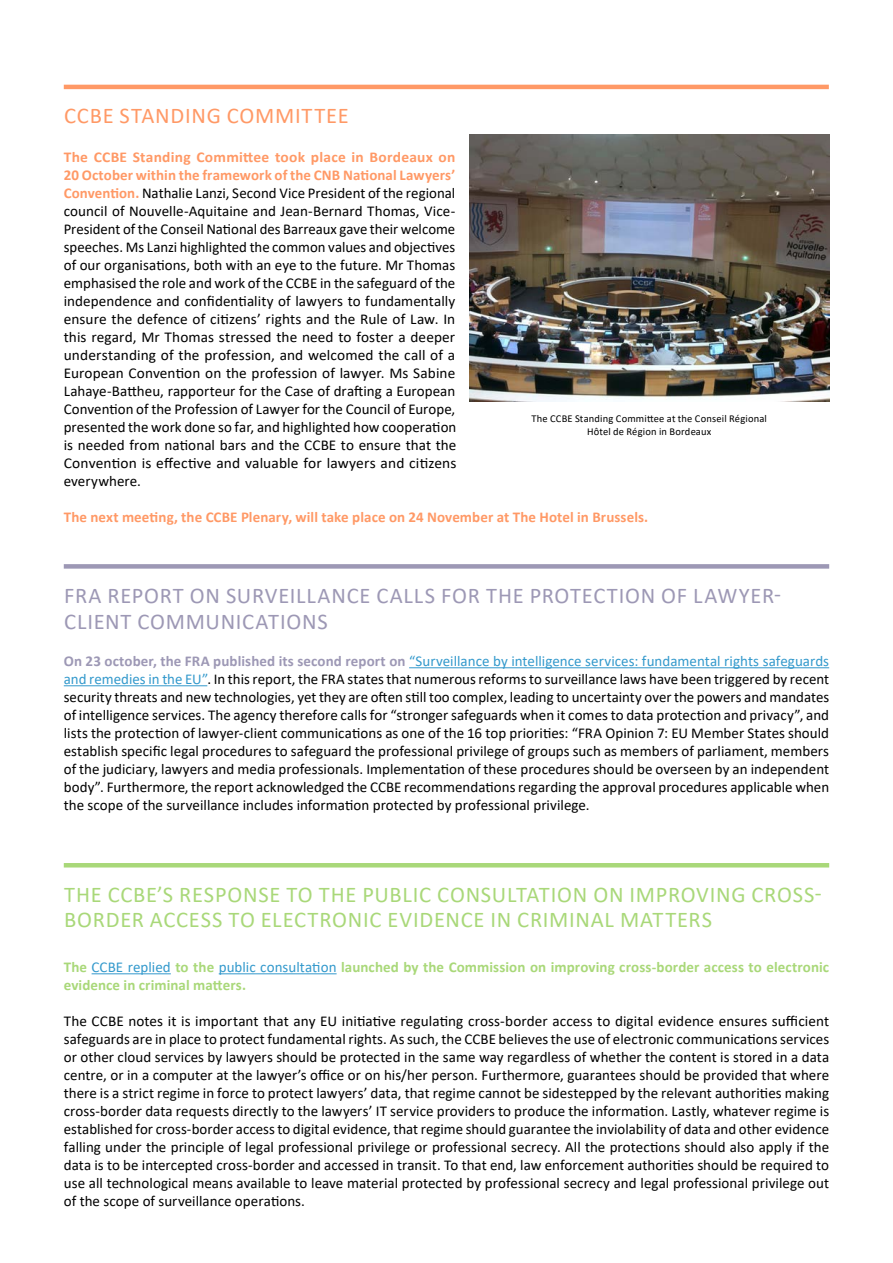
<style>
.page{position:relative;width:893px;height:1263px;background:#fff}
.page>*{position:absolute;margin:0;border:0;box-sizing:border-box;transform-origin:0 0}
.t1{font:22.5px/25.8px "Calibri";letter-spacing:.03em;color:#a9d879}
.t2{font:22.5px/25.8px "Calibri";letter-spacing:.035em;color:#9d98b5}
.t3{font:22.5px "Calibri";letter-spacing:.035em;color:#f96}
.t4{font:15px/18px "Calibri";letter-spacing:.005em;color:#000;text-align:justify}
.t5{font:700 15px/18px "Calibri";letter-spacing:.005em;color:#a9d879}
.t6{font:700 15px "Calibri";letter-spacing:.005em;color:#f96}
.t7{font:10.5px/12.6px "Calibri";letter-spacing:.015em;color:#000;text-align:center}
.s1{font-weight:700;color:#f96}
.s2{font-weight:700;color:#9d98b5}
.s3{color:#39c}
.s4{font-weight:400;color:#39c}
</style>
<div class="page">
<img style="left:469px;top:135px;width:360px;height:266px">
<hr style="left:409px;top:667px;width:420px;height:1px;background:#39c">
<hr style="left:64px;top:685px;width:143px;height:1px;background:#39c">
<hr style="left:92px;top:973px;width:79px;height:1px;background:#39c">
<hr style="left:219px;top:973px;width:118px;height:1px;background:#39c">
<div style="left:64px;top:564px;width:765px;height:5px;background:#9d98b5"></div>
<hr style="left:64px;top:863px;width:765px;height:4px;background:#a9d879">
<hr style="left:64px;top:85px;width:765px;height:4px;background:#f96">
<h1 class="t3" style="left:64px;top:100px;width:286px">CCBE STANDING COMMITTEE</h1>
<p class="t4" style="left:64px;top:148px;width:394px"><span class="s1">The CCBE Standing Committee took place in Bordeaux on 20 October within the framework of the CNB National Lawyers’ Convention.</span> Nathalie Lanzi, Second Vice President of the regional council of Nouvelle-Aquitaine and Jean-Bernard Thomas, Vice-President of the Conseil National des Barreaux gave their welcome speeches. Ms Lanzi highlighted the common values and objectives of our organisations, both with an eye to the future. Mr Thomas emphasised the role and work of the CCBE in the safeguard of the independence and confidentiality of lawyers to fundamentally ensure the defence of citizens’ rights and the Rule of Law. In this regard, Mr Thomas stressed the need to foster a deeper understanding of the profession, and welcomed the call of a European Convention on the profession of lawyer. Ms Sabine Lahaye-Battheu, rapporteur for the Case of drafting a European Convention of the Profession of Lawyer for the Council of Europe, presented the work done so far, and highlighted how cooperation is needed from national bars and the CCBE to ensure that the Convention is effective and valuable for lawyers and citizens everywhere.</p>
<p class="t6" style="left:64px;top:506px;width:586px">The next meeting, the CCBE Plenary, will take place on 24 November at The Hotel in Brussels.</p>
<p class="t7" style="left:531px;top:412px;width:237px">The CCBE Standing Committee at the Conseil Régional<br>Hôtel de Région in Bordeaux</p>
<h1 class="t2" style="left:64px;top:582px;width:718px">FRA REPORT ON SURVEILLANCE CALLS FOR THE PROTECTION OF LAWYER-<br>CLIENT COMMUNICATIONS</h1>
<p class="t4" style="left:64px;top:652px;width:767px"><span class="s2">On 23 october, the FRA published its second report on</span> <span class="s3">“Surveillance by intelligence services: fundamental rights safeguards and remedies in the EU”</span>. In this report, the FRA states that numerous reforms to surveillance laws have been triggered by recent security threats and new technologies, yet they are often still too complex, leading to uncertainty over the powers and mandates of intelligence services. The agency therefore calls for “stronger safeguards when it comes to data protection and privacy”, and lists the protection of lawyer-client communications as one of the 16 top priorities: “FRA Opinion 7: EU Member States should establish specific legal procedures to safeguard the professional privilege of groups such as members of parliament, members of the judiciary, lawyers and media professionals. Implementation of these procedures should be overseen by an independent body”. Furthermore, the report acknowledged the CCBE recommendations regarding the approval procedures applicable when the scope of the surveillance includes information protected by professional privilege.</p>
<h1 class="t1" style="left:64px;top:880px;width:759px">THE CCBE’S RESPONSE TO THE PUBLIC CONSULTATION ON IMPROVING CROSS-<br>BORDER ACCESS TO ELECTRONIC EVIDENCE IN CRIMINAL MATTERS</h1>
<p class="t5" style="left:64px;top:958px;width:767px">The <span class="s4">CCBE replied</span> to the <span class="s4">public consultation</span> launched by the Commission on improving cross-border access to electronic evidence in criminal matters.</p>
<p class="t4" style="left:64px;top:1012px;width:767px">The CCBE notes it is important that any EU initiative regulating cross-border access to digital evidence ensures sufficient safeguards are in place to protect fundamental rights. As such, the CCBE believes the use of electronic communications services or other cloud services by lawyers should be protected in the same way regardless of whether the content is stored in a data centre, or in a computer at the lawyer’s office or on his/her person. Furthermore, guarantees should be provided that where there is a strict regime in force to protect lawyers’ data, that regime cannot be sidestepped by the relevant authorities making cross-border data requests directly to the lawyers’ IT service providers to produce the information. Lastly, whatever regime is established for cross-border access to digital evidence, that regime should guarantee the inviolability of data and other evidence falling under the principle of legal professional privilege or professional secrecy. All the protections should also apply if the data is to be intercepted cross-border and accessed in transit. To that end, law enforcement authorities should be required to use all technological means available to leave material protected by professional secrecy and legal professional privilege out of the scope of surveillance operations.</p>
</div>
